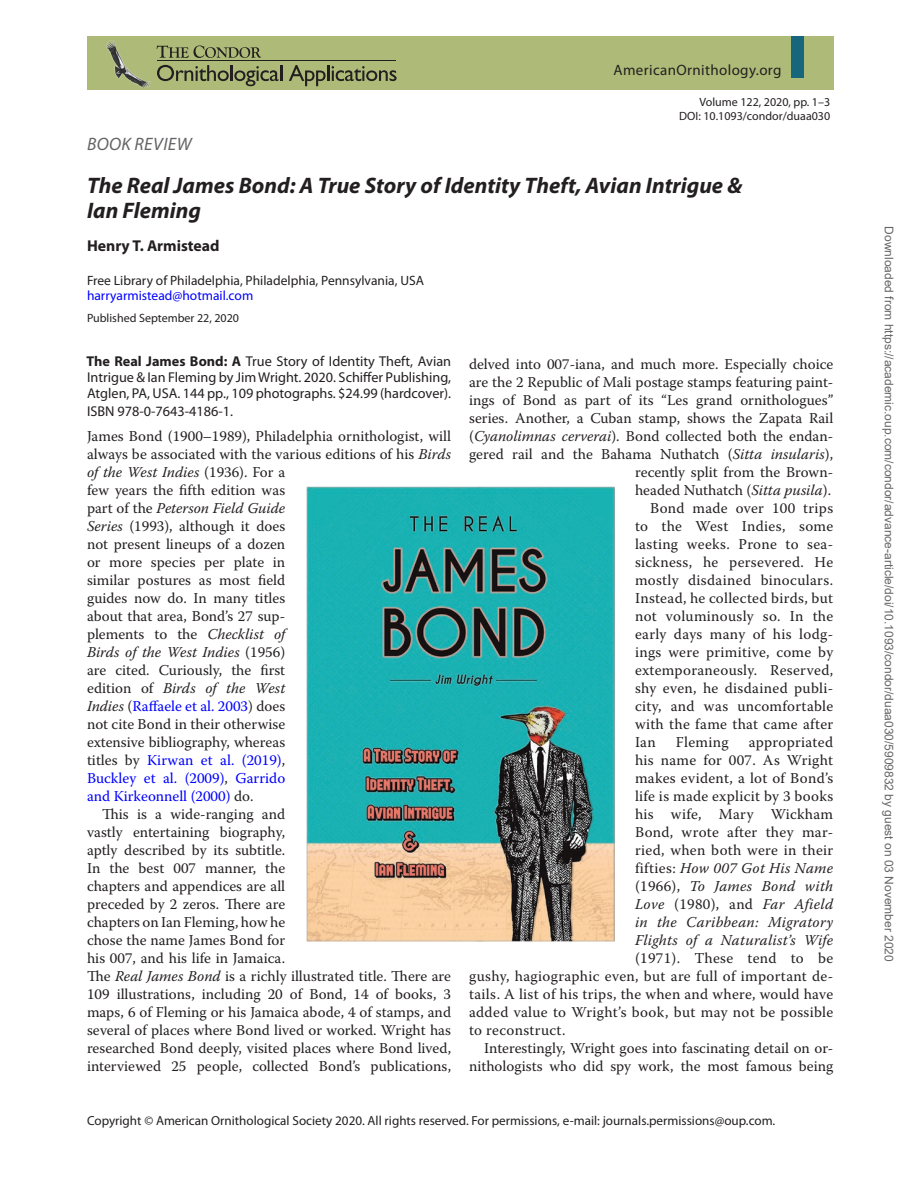
<style>
.page{position:relative;width:918px;height:1188px;background:#fff}
.page>*{position:absolute;margin:0;border:0;box-sizing:border-box;transform-origin:0 0}
.t1{font:italic 700 22.5px/24.8px "Myriad Pro";color:#231f20}
.t2{font:italic 18px "Myriad Pro";letter-spacing:.02em;color:#636366}
.t3{font:700 15.75px "Myriad Pro";color:#231f20}
.t4{font:15px/18px "Warnock Pro";color:#231f20;text-align:justify}
.t5{font:15px "Warnock Pro";letter-spacing:.02em;color:#231f20}
.t6{font:15px "Warnock Pro";color:#00f}
.t7{font:italic 15px "Warnock Pro";color:#231f20}
.t8{font:15px "Myriad Pro";letter-spacing:.025em;color:#231f20}
.t9{font:14.25px/15.8px "Myriad Pro";color:#231f20;text-align:justify}
.t10{font:13.5px "Myriad Pro";color:#231f20}
.t11{font:13.5px "Myriad Pro";color:#00f}
.t12{font:13.2px "Myriad Pro";color:#231f20}
.t13{font:12px "Arial";color:#666}
.t14{font:12px/14.2px "Myriad Pro";color:#231f20;text-align:right}
.s1{font-weight:700}
.s2{font-style:italic}
.s3{font-style:normal}
.s4{font-style:italic;color:#231f20}
.s5{color:#231f20}
</style>
<div class="page">
<div style="left:87px;top:37px;width:746px;height:53px;background:#aebb78"></div>
<svg style="left:157px;top:45px;width:104px;height:13px"></svg>
<svg style="left:157px;top:65px;width:125px;height:21px"></svg>
<svg style="left:289px;top:65px;width:108px;height:21px"></svg>
<hr style="left:157px;top:61px;width:238px;height:1px;background:#231f20">
<img style="left:106px;top:40px;width:44px;height:48px">
<div style="left:791px;top:37px;width:13px;height:41px;background:#18667b"></div>
<img style="left:306px;top:486px;width:308px;height:455px">
<p class="t8" style="left:614px;top:61px;width:169px">AmericanOrnithology.org</p>
<p class="t14" style="left:679px;top:95px;width:153px">Volume 122, 2020, pp. 1–3<br>DOI: 10.1093/condor/duaa030</p>
<p class="t2" style="left:87px;top:133px;width:106px">BOOK REVIEW</p>
<h1 class="t1" style="left:87px;top:173px;width:657px">The Real James Bond: A True Story of Identity Theft, Avian Intrigue &amp;<br>Ian Fleming</h1>
<p class="t3" style="left:87px;top:235px;width:134px">Henry T. Armistead</p>
<p class="t10" style="left:87px;top:272px;width:339px">Free Library of Philadelphia, Philadelphia, Pennsylvania, USA</p>
<p class="t11" style="left:87px;top:287px;width:168px">harryarmistead@hotmail.com</p>
<p class="t14" style="left:87px;top:311px;width:154px">Published September 22, 2020</p>
<p class="t9" style="left:86px;top:354px;width:366px"><span class="s1">The Real James Bond: A</span> True Story of Identity Theft, Avian Intrigue &amp; Ian Fleming by Jim Wright. 2020. Schiffer Publishing, Atglen, PA, USA. 144 pp., 109 photographs. $24.99 (hardcover).</p>
<p class="t9" style="left:87px;top:403px;width:148px">ISBN 978-0-7643-4186-1.</p>
<p class="t4" style="left:87px;top:427px;width:366px">James Bond (1900–1989), Philadelphia ornithologist, will</p>
<p class="t4" style="left:87px;top:445px;width:366px">always be associated with the various editions of his <span class="s2">Birds</span></p>
<p class="t7" style="left:87px;top:463px;width:200px">of the West Indies <span class="s3">(1936). For a</span></p>
<p class="t4" style="left:87px;top:481px;width:200px">few years the fifth edition was</p>
<p class="t7" style="left:87px;top:499px;width:200px"><span class="s3">part of the</span> Peterson Field Guide</p>
<p class="t4" style="left:87px;top:517px;width:200px"><span class="s2">Series</span> (1993), although it does</p>
<p class="t4" style="left:87px;top:535px;width:200px">not present lineups of a dozen</p>
<p class="t4" style="left:87px;top:553px;width:200px">or more species per plate in</p>
<p class="t4" style="left:87px;top:571px;width:200px">similar postures as most field</p>
<p class="t4" style="left:87px;top:589px;width:200px">guides now do. In many titles</p>
<p class="t4" style="left:87px;top:607px;width:200px">about that area, Bond’s 27 sup-</p>
<p class="t4" style="left:87px;top:625px;width:200px">plements to the <span class="s2">Checklist of</span></p>
<p class="t7" style="left:87px;top:643px;width:200px">Birds of the West Indies <span class="s3">(1956)</span></p>
<p class="t4" style="left:87px;top:661px;width:200px">are cited. Curiously, the first</p>
<p class="t7" style="left:87px;top:679px;width:200px"><span class="s3">edition of</span> Birds of the West</p>
<p class="t6" style="left:87px;top:697px;width:200px"><span class="s4">Indies</span> <span class="s5">(</span>Raffaele et al. 2003<span class="s5">) does</span></p>
<p class="t4" style="left:87px;top:715px;width:200px">not cite Bond in their otherwise</p>
<p class="t4" style="left:87px;top:733px;width:200px">extensive bibliography, whereas</p>
<p class="t6" style="left:87px;top:751px;width:200px"><span class="s5">titles by</span> Kirwan et al. (2019)<span class="s5">,</span></p>
<p class="t6" style="left:87px;top:769px;width:200px">Buckley et al. (2009)<span class="s5">,</span> Garrido</p>
<p class="t6" style="left:87px;top:787px;width:168px">and Kirkeonnell (2000) <span class="s5">do.</span></p>
<p class="t4" style="left:102px;top:805px;width:185px">This is a wide-ranging and</p>
<p class="t4" style="left:87px;top:823px;width:200px">vastly entertaining biography,</p>
<p class="t4" style="left:87px;top:841px;width:200px">aptly described by its subtitle.</p>
<p class="t4" style="left:87px;top:859px;width:200px">In the best 007 manner, the</p>
<p class="t4" style="left:87px;top:877px;width:200px">chapters and appendices are all</p>
<p class="t4" style="left:87px;top:895px;width:200px">preceded by 2 zeros. There are</p>
<p class="t4" style="left:87px;top:913px;width:200px">chapters on Ian Fleming, how he</p>
<p class="t4" style="left:87px;top:931px;width:200px">chose the name James Bond for</p>
<p class="t4" style="left:87px;top:949px;width:200px">his 007, and his life in Jamaica.</p>
<p class="t4" style="left:87px;top:967px;width:366px">The <span class="s2">Real James Bond</span> is a richly illustrated title. There are</p>
<p class="t4" style="left:87px;top:985px;width:366px">109 illustrations, including 20 of Bond, 14 of books, 3</p>
<p class="t4" style="left:87px;top:1003px;width:366px">maps, 6 of Fleming or his Jamaica abode, 4 of stamps, and</p>
<p class="t4" style="left:87px;top:1021px;width:366px">several of places where Bond lived or worked. Wright has</p>
<p class="t4" style="left:87px;top:1039px;width:366px">researched Bond deeply, visited places where Bond lived,</p>
<p class="t4" style="left:87px;top:1057px;width:366px">interviewed 25 people, collected Bond’s publications,</p>
<p class="t4" style="left:469px;top:355px;width:366px">delved into 007-iana, and much more. Especially choice</p>
<p class="t4" style="left:469px;top:373px;width:366px">are the 2 Republic of Mali postage stamps featuring paint-</p>
<p class="t4" style="left:469px;top:391px;width:366px">ings of Bond as part of its “Les grand ornithologues”</p>
<p class="t4" style="left:469px;top:409px;width:366px">series. Another, a Cuban stamp, shows the Zapata Rail</p>
<p class="t4" style="left:469px;top:427px;width:366px">(<span class="s2">Cyanolimnas cerverai</span>). Bond collected both the endan-</p>
<p class="t4" style="left:469px;top:445px;width:366px">gered rail and the Bahama Nuthatch (<span class="s2">Sitta insularis</span>),</p>
<p class="t4" style="left:635px;top:463px;width:200px">recently split from the Brown-</p>
<p class="t4" style="left:635px;top:481px;width:198px">headed Nuthatch (<span class="s2">Sitta pusila</span>).</p>
<p class="t5" style="left:650px;top:499px;width:185px">Bond made over 100 trips</p>
<p class="t5" style="left:635px;top:517px;width:200px">to the West Indies, some</p>
<p class="t5" style="left:635px;top:535px;width:200px">lasting weeks. Prone to sea-</p>
<p class="t5" style="left:635px;top:553px;width:200px">sickness, he persevered. He</p>
<p class="t5" style="left:635px;top:571px;width:200px">mostly disdained binoculars.</p>
<p class="t5" style="left:635px;top:589px;width:200px">Instead, he collected birds, but</p>
<p class="t5" style="left:635px;top:607px;width:200px">not voluminously so. In the</p>
<p class="t5" style="left:635px;top:625px;width:200px">early days many of his lodg-</p>
<p class="t5" style="left:635px;top:643px;width:200px">ings were primitive, come by</p>
<p class="t5" style="left:635px;top:661px;width:200px">extemporaneously. Reserved,</p>
<p class="t5" style="left:635px;top:679px;width:200px">shy even, he disdained publi-</p>
<p class="t5" style="left:635px;top:697px;width:200px">city, and was uncomfortable</p>
<p class="t5" style="left:635px;top:715px;width:200px">with the fame that came after</p>
<p class="t4" style="left:635px;top:733px;width:22px">Ian</p>
<p class="t5" style="left:676px;top:733px;width:54px">Fleming</p>
<p class="t4" style="left:635px;top:733px;width:200px;text-indent:114px">appropriated his name for 007. As Wright makes evident, a lot of Bond’s life is made explicit by 3 books his wife, Mary Wickham Bond, wrote after they mar&shy;ried, when both were in their fifties: <span class="s2">How 007 Got His Name </span>(1966), <span class="s2">To James Bond with Love</span> (1980), and <span class="s2">Far Afield in the Caribbean: Migratory Flights of a Naturalist’s Wife</span></p>
<p class="t4" style="left:469px;top:949px;width:366px;text-indent:166px">(1971). These tend to be gushy, hagiographic even, but are full of important de&shy;tails. A list of his trips, the when and where, would have added value to Wright’s book, but may not be possible to reconstruct.</p>
<p class="t4" style="left:469px;top:1039px;width:366px;text-align:right">Interestingly, Wright goes into fascinating detail on or&shy;nithologists who did spy work, the most famous being</p>
<p class="t12" style="left:87px;top:1112px;width:690px">Copyright © American Ornithological Society 2020. All rights reserved. For permissions, e-mail: journals.permissions@oup.com.</p>
<p class="t13" style="left:893px;top:226px;width:737px;rotate:90deg">Downloaded from https://academic.oup.com/condor/advance-article/doi/10.1093/condor/duaa030/5909832 by guest on 03 November 2020</p>
</div>
